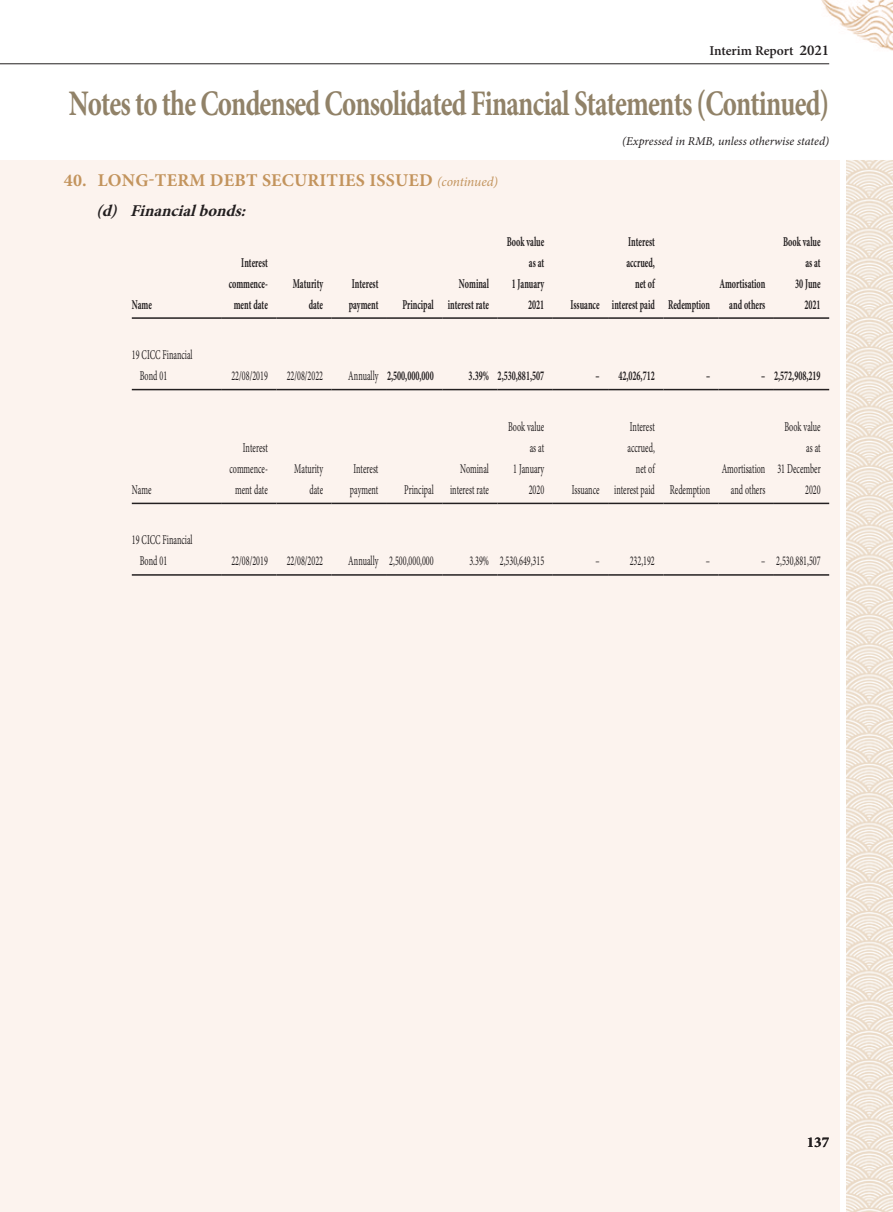
<style>
.page{position:relative;width:893px;height:1212px;background:#fff}
.page>*{position:absolute;margin:0;border:0;box-sizing:border-box;transform-origin:0 0}
.t1{font:700 36px "Minion Pro";letter-spacing:-.03em;color:#918268;scale:.75 1}
.t2{font:700 18px "Minion Pro";letter-spacing:.01em;color:#c3945d}
.t3{font:italic 700 16.5px "Minion Pro";color:#231f20}
.t4{font:700 15px "Minion Pro";color:#231f20}
.t5{font:13.5px/21px "Minion Pro";color:#231f20;text-align:right;scale:.6 1}
.t6{font:700 13.5px/21px "Minion Pro";color:#231f20;text-align:right;scale:.6 1}
.t7{font:600 13.5px "Minion Pro";letter-spacing:-.005em;color:#231f20}
.t8{font:italic 12px "Minion Pro";color:#231f20}
.s1{font-size:15px}
.s2{font-weight:400;font-style:italic;font-size:13.5px}
.s3{font-weight:400}
</style>
<div class="page">
<div style="left:0;top:160px;width:840px;height:1052px;background:#fcf3ee"></div>
<img style="left:846px;top:160px;width:47px;height:1052px">
<hr style="left:0;top:64px;width:829px;height:1px;background:#231f20">
<img style="left:821px;top:0;width:72px;height:51px">
<hr style="left:132px;top:317px;width:89px;height:2px;background:#231f20">
<hr style="left:221px;top:317px;width:55px;height:2px;background:#231f20">
<hr style="left:276px;top:317px;width:56px;height:2px;background:#231f20">
<hr style="left:332px;top:317px;width:55px;height:2px;background:#231f20">
<hr style="left:387px;top:317px;width:55px;height:2px;background:#231f20">
<hr style="left:442px;top:317px;width:55px;height:2px;background:#231f20">
<hr style="left:497px;top:317px;width:56px;height:2px;background:#231f20">
<hr style="left:553px;top:317px;width:55px;height:2px;background:#231f20">
<hr style="left:608px;top:317px;width:55px;height:2px;background:#231f20">
<hr style="left:663px;top:317px;width:56px;height:2px;background:#231f20">
<hr style="left:719px;top:317px;width:55px;height:2px;background:#231f20">
<hr style="left:774px;top:317px;width:55px;height:2px;background:#231f20">
<hr style="left:132px;top:389px;width:89px;height:1px;background:#231f20">
<hr style="left:221px;top:389px;width:55px;height:1px;background:#231f20">
<hr style="left:276px;top:389px;width:56px;height:1px;background:#231f20">
<hr style="left:332px;top:389px;width:55px;height:1px;background:#231f20">
<hr style="left:387px;top:389px;width:55px;height:1px;background:#231f20">
<hr style="left:442px;top:389px;width:55px;height:1px;background:#231f20">
<hr style="left:497px;top:389px;width:56px;height:1px;background:#231f20">
<hr style="left:553px;top:389px;width:55px;height:1px;background:#231f20">
<hr style="left:608px;top:389px;width:55px;height:1px;background:#231f20">
<hr style="left:663px;top:389px;width:56px;height:1px;background:#231f20">
<hr style="left:719px;top:389px;width:55px;height:1px;background:#231f20">
<hr style="left:774px;top:389px;width:55px;height:1px;background:#231f20">
<hr style="left:132px;top:503px;width:89px;height:1px;background:#231f20">
<hr style="left:221px;top:503px;width:55px;height:1px;background:#231f20">
<hr style="left:276px;top:503px;width:56px;height:1px;background:#231f20">
<hr style="left:332px;top:503px;width:55px;height:1px;background:#231f20">
<hr style="left:387px;top:503px;width:55px;height:1px;background:#231f20">
<hr style="left:442px;top:503px;width:55px;height:1px;background:#231f20">
<hr style="left:497px;top:503px;width:56px;height:1px;background:#231f20">
<hr style="left:553px;top:503px;width:55px;height:1px;background:#231f20">
<hr style="left:608px;top:503px;width:55px;height:1px;background:#231f20">
<hr style="left:663px;top:503px;width:56px;height:1px;background:#231f20">
<hr style="left:719px;top:503px;width:55px;height:1px;background:#231f20">
<hr style="left:774px;top:503px;width:55px;height:1px;background:#231f20">
<hr style="left:132px;top:574px;width:89px;height:2px;background:#231f20">
<hr style="left:221px;top:574px;width:55px;height:2px;background:#231f20">
<hr style="left:276px;top:574px;width:56px;height:2px;background:#231f20">
<hr style="left:332px;top:574px;width:55px;height:2px;background:#231f20">
<hr style="left:387px;top:574px;width:55px;height:2px;background:#231f20">
<hr style="left:442px;top:574px;width:55px;height:2px;background:#231f20">
<hr style="left:497px;top:574px;width:56px;height:2px;background:#231f20">
<hr style="left:553px;top:574px;width:55px;height:2px;background:#231f20">
<hr style="left:608px;top:574px;width:55px;height:2px;background:#231f20">
<hr style="left:663px;top:574px;width:56px;height:2px;background:#231f20">
<hr style="left:719px;top:574px;width:55px;height:2px;background:#231f20">
<hr style="left:774px;top:574px;width:55px;height:2px;background:#231f20">
<p class="t7" style="left:709px;top:41px;width:121px">Interim Report <span class="s1">2021</span></p>
<h1 class="t1" style="left:69px;top:78px;width:1015px">Notes to the Condensed Consolidated Financial Statements (Continued)</h1>
<h2 class="t2" style="left:64px;top:168px;width:436px">40. LONG-TERM DEBT SECURITIES ISSUED <span class="s2">(continued)</span></h2>
<p class="t3" style="left:96px;top:199px;width:156px">(d) Financialbonds:</p>
<p class="t6" style="left:132px;top:294px;width:35px">Name</p>
<p class="t6" style="left:229px;top:252px;width:67px">Interest commence&shy;ment date</p>
<p class="t6" style="left:293px;top:273px;width:52px">Maturity date</p>
<p class="t6" style="left:349px;top:273px;width:51px;text-align:left">Interest payment</p>
<p class="t6" style="left:402px;top:294px;width:54px">Principal</p>
<p class="t6" style="left:448px;top:273px;width:70px">Nominal interest rate</p>
<p class="t6" style="left:507px;top:231px;width:64px">Book value as at<br>1 January<br>2021</p>
<p class="t8" style="left:622px;top:133px;width:208px">(Expressed in RMB, unless otherwise stated)</p>
<p class="t6" style="left:570px;top:294px;width:50px">Issuance</p>
<p class="t6" style="left:628px;top:231px;width:46px">Interest</p>
<p class="t6" style="left:626px;top:252px;width:49px">accrued,</p>
<p class="t6" style="left:635px;top:273px;width:34px">net of</p>
<p class="t6" style="left:612px;top:294px;width:165px">interest paid Redemption</p>
<p class="t6" style="left:719px;top:273px;width:78px">Amortisation and others</p>
<p class="t6" style="left:783px;top:231px;width:64px">Book value as at<br>30 June<br>2021</p>
<p class="t5" style="left:140px;top:344px;width:89px;text-align:left;text-indent:-8px">19 CICC Financial<br>Bond 01</p>
<p class="t5" style="left:132px;top:479px;width:34px">Name</p>
<p class="t5" style="left:140px;top:530px;width:89px;text-align:left;text-indent:-8px">19 CICC Financial<br>Bond 01</p>
<p class="t5" style="left:231px;top:365px;width:62px">22/08/2019</p>
<p class="t5" style="left:287px;top:365px;width:62px">22/08/2022</p>
<p class="t6" style="left:348px;top:365px;width:144px"><span class="s3">Annually</span> 2,500,000,000</p>
<p class="t6" style="left:469px;top:365px;width:128px">3.39% 2,530,881,507</p>
<p class="t6" style="left:595px;top:365px;width:101px">– 42,026,712</p>
<p class="t6" style="left:706px;top:365px;width:8px">–</p>
<p class="t6" style="left:761px;top:365px;width:101px">– 2,572,908,219</p>
<p class="t5" style="left:229px;top:437px;width:66px">Interest commence&shy;ment date</p>
<p class="t5" style="left:294px;top:458px;width:50px">Maturity date</p>
<p class="t5" style="left:350px;top:458px;width:49px;text-align:left">Interest payment</p>
<p class="t5" style="left:404px;top:479px;width:51px">Principal</p>
<p class="t5" style="left:450px;top:458px;width:66px">Nominal interest rate</p>
<p class="t5" style="left:508px;top:416px;width:62px">Book value as at<br>1 January<br>2020</p>
<p class="t5" style="left:572px;top:479px;width:48px">Issuance</p>
<p class="t5" style="left:630px;top:416px;width:43px">Interest</p>
<p class="t5" style="left:628px;top:437px;width:47px">accrued,</p>
<p class="t5" style="left:636px;top:458px;width:33px">net of</p>
<p class="t5" style="left:614px;top:479px;width:161px">interest paid Redemption</p>
<p class="t5" style="left:722px;top:458px;width:74px">Amortisation and others</p>
<p class="t5" style="left:777px;top:416px;width:74px">Book value as at<br>31 December<br>2020</p>
<p class="t5" style="left:231px;top:551px;width:62px">22/08/2019</p>
<p class="t5" style="left:287px;top:551px;width:62px">22/08/2022</p>
<p class="t5" style="left:348px;top:551px;width:144px">Annually 2,500,000,000</p>
<p class="t5" style="left:469px;top:551px;width:126px">3.39% 2,530,649,315</p>
<p class="t5" style="left:595px;top:551px;width:101px">– 232,192</p>
<p class="t5" style="left:706px;top:551px;width:9px">–</p>
<p class="t5" style="left:761px;top:551px;width:101px">– 2,530,881,507</p>
<p class="t4" style="left:807px;top:1131px;width:24px">137</p>
</div>
